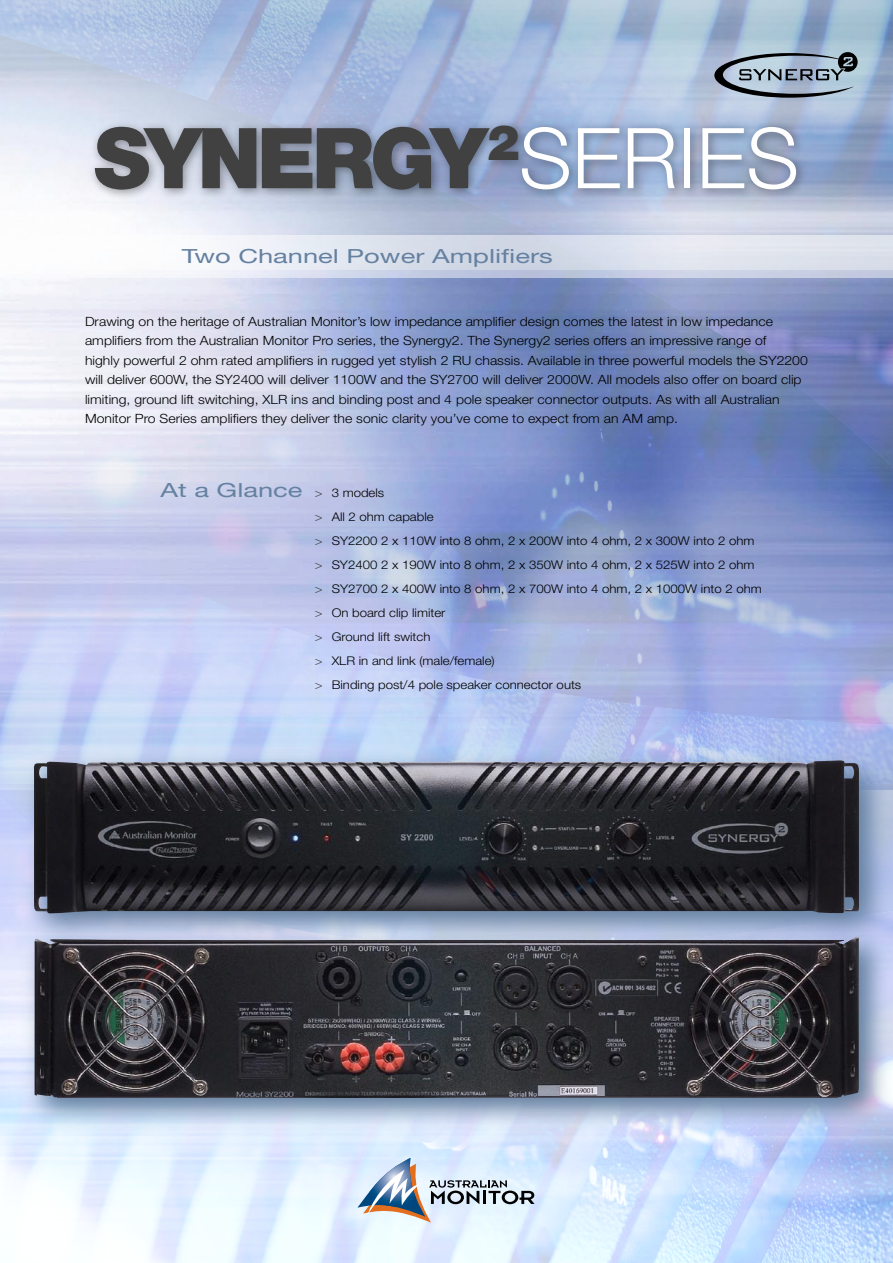
<style>
.page{position:relative;width:893px;height:1263px;background:#fff}
.page>*{position:absolute;margin:0;border:0;box-sizing:border-box;transform-origin:0 0}
.t1{font:900 84px "Helvetica Neue";letter-spacing:-.05em;color:#414142}
.t2{font:19.5px "Helvetica Neue";color:#6581a1;scale:1.4 1}
.t3{font:300 12.75px/19.5px "Helvetica Neue";color:#000;scale:1.1 1}
.t4{font:300 12px/24px "Helvetica Neue";color:#000;scale:1.1 1}
.s1{font-weight:300;color:#fff}
.s2{color:#414142}
</style>
<div class="page">
<img style="left:0;top:0;width:893px;height:236px">
<img style="left:0;top:278px;width:893px;height:496px">
<img style="left:0;top:774px;width:893px;height:489px">
<svg style="left:159px;top:236px;width:734px;height:42px;background:#dce1ec"></svg>
<svg style="left:18px;top:744px;width:875px;height:178px;background:#a8badc"></svg>
<img style="left:33px;top:760px;width:827px;height:153px">
<svg style="left:18px;top:922px;width:875px;height:214px;background:#b7c6e0"></svg>
<img style="left:35px;top:937px;width:824px;height:162px">
<div style="left:86px;top:116px;width:723px;height:87px;background:#000;opacity:.4"></div>
<svg style="left:714px;top:52px;width:144px;height:46px;background:#8695a4"></svg>
<svg style="left:357px;top:1158px;width:178px;height:65px;background:#becad6"></svg>
<h1 class="t1" style="left:94px;top:108px;width:707px">SYNERGY<sup>2</sup><span class="s1">SERIES</span></h1>
<h2 class="t2" style="left:182px;top:245px;width:267px">Two Channel Power Amplifiers</h2>
<p class="t3" style="left:85px;top:311px;width:659px">Drawing on the heritage of Australian Monitor’s low impedance amplifier design comes the latest in low impedance amplifiers from the Australian Monitor Pro series, the Synergy2. The Synergy2 series offers an impressive range of<br>highly powerful 2 ohm rated amplifiers in rugged yet stylish 2 RU chassis. Available in three powerful models the SY2200 will deliver 600W, the SY2400 will deliver 1100W and the SY2700 will deliver 2000W. All models also offer on board clip limiting, ground lift switching, XLR ins and binding post and 4 pole speaker connector outputs. As with all Australian Monitor Pro Series amplifiers they deliver the sonic clarity you’ve come to expect from an AM amp.</p>
<h2 class="t2" style="left:161px;top:478px;width:103px">At a Glance</h2>
<p class="t4" style="left:315px;top:480px;width:408px"><span class="s2">&gt;</span> 3 models<br><span class="s2">&gt;</span> All 2 ohm capable<br><span class="s2">&gt;</span> SY2200 2 x 110W into 8 ohm, 2 x 200W into 4 ohm, 2 x 300W into 2 ohm <span class="s2">&gt;</span> SY2400 2 x 190W into 8 ohm, 2 x 350W into 4 ohm, 2 x 525W into 2 ohm <span class="s2">&gt;</span> SY2700 2 x 400W into 8 ohm, 2 x 700W into 4 ohm, 2 x 1000W into 2 ohm <span class="s2">&gt;</span> On board clip limiter<br><span class="s2">&gt;</span> Ground lift switch<br><span class="s2">&gt;</span> XLR in and link (male/female)<br><span class="s2">&gt;</span> Binding post/4 pole speaker connector outs</p>
</div>
